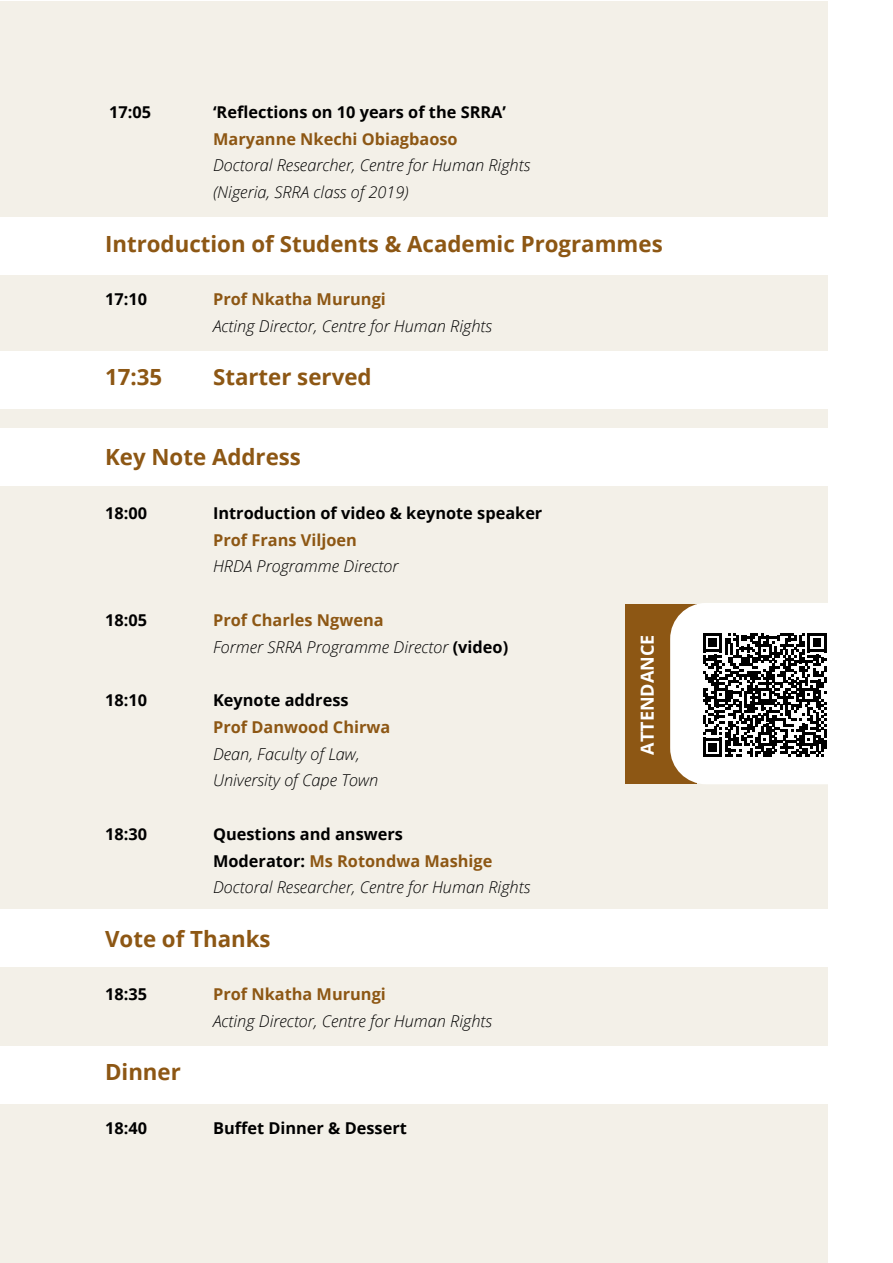
<style>
.page{position:relative;width:893px;height:1263px;background:#fff}
.page>*{position:absolute;margin:0;border:0;box-sizing:border-box;transform-origin:0 0}
.t1{font:700 22.35px "Open Sans";color:#8d5714}
.t2{font:700 18px "Open Sans";color:#fff}
.t3{font:italic 300 16.35px "Open Sans";color:#000}
.t4{font:700 16.35px "Open Sans";color:#000}
.t5{font:700 16.35px "Open Sans";color:#8d5714}
.s1{font-weight:700;font-style:normal}
.s2{color:#000}
</style>
<div class="page">
<div style="left:0;top:2px;width:827px;height:1261px;background:#f3f0e8"></div>
<div style="left:0;top:217px;width:893px;height:58px;background:#fff"></div>
<div style="left:0;top:351px;width:893px;height:57px;background:#fff"></div>
<div style="left:0;top:428px;width:893px;height:58px;background:#fff"></div>
<div style="left:0;top:909px;width:893px;height:58px;background:#fff"></div>
<div style="left:0;top:1046px;width:893px;height:57px;background:#fff"></div>
<div style="left:625px;top:604px;width:71px;height:179px;background:#8d5714"></div>
<svg style="left:670px;top:603px;width:157px;height:181px;background:#adacab"></svg>
<p class="t4" style="left:109px;top:100px;width:43px">17:05</p>
<p class="t4" style="left:213px;top:100px;width:294px">‘Reflections on 10 years of the SRRA’</p>
<p class="t5" style="left:213px;top:127px;width:246px">Maryanne Nkechi Obiagbaoso</p>
<p class="t3" style="left:213px;top:154px;width:319px">Doctoral Researcher, Centre for Human Rights</p>
<p class="t3" style="left:213px;top:181px;width:197px">(Nigeria, SRRA class of 2019)</p>
<p class="t1" style="left:105px;top:228px;width:559px">Introduction of Students &amp; Academic Programmes</p>
<p class="t4" style="left:105px;top:288px;width:43px">17:10</p>
<p class="t5" style="left:213px;top:288px;width:174px">Prof Nkatha Murungi</p>
<p class="t3" style="left:213px;top:315px;width:281px">Acting Director, Centre for Human Rights</p>
<p class="t1" style="left:105px;top:361px;width:59px">17:35</p>
<p class="t1" style="left:213px;top:361px;width:160px">Starter served</p>
<p class="t1" style="left:105px;top:442px;width:197px">Key Note Address</p>
<p class="t4" style="left:105px;top:501px;width:43px">18:00</p>
<p class="t4" style="left:213px;top:501px;width:331px">Introduction of video &amp; keynote speaker</p>
<p class="t5" style="left:213px;top:528px;width:145px">Prof Frans Viljoen</p>
<p class="t3" style="left:213px;top:555px;width:187px">HRDA Programme Director</p>
<p class="t4" style="left:105px;top:608px;width:43px">18:05</p>
<p class="t5" style="left:213px;top:608px;width:172px">Prof Charles Ngwena</p>
<p class="t3" style="left:213px;top:635px;width:297px">Former SRRA Programme Director <span class="s1">(video)</span></p>
<p class="t4" style="left:105px;top:689px;width:43px">18:10</p>
<p class="t4" style="left:213px;top:689px;width:137px">Keynote address</p>
<p class="t5" style="left:213px;top:715px;width:179px">Prof Danwood Chirwa</p>
<p class="t3" style="left:213px;top:742px;width:148px">Dean, Faculty of Law,</p>
<p class="t3" style="left:213px;top:769px;width:167px">University of Cape Town</p>
<p class="t4" style="left:105px;top:822px;width:43px">18:30</p>
<p class="t4" style="left:213px;top:822px;width:191px">Questions and answers</p>
<p class="t5" style="left:213px;top:849px;width:281px"><span class="s2">Moderator:</span> Ms Rotondwa Mashige</p>
<p class="t3" style="left:213px;top:876px;width:319px">Doctoral Researcher, Centre for Human Rights</p>
<p class="t1" style="left:105px;top:923px;width:167px">Vote of Thanks</p>
<p class="t4" style="left:105px;top:983px;width:43px">18:35</p>
<p class="t5" style="left:213px;top:983px;width:174px">Prof Nkatha Murungi</p>
<p class="t3" style="left:213px;top:1010px;width:281px">Acting Director, Centre for Human Rights</p>
<p class="t1" style="left:105px;top:1056px;width:77px">Dinner</p>
<p class="t4" style="left:105px;top:1116px;width:43px">18:40</p>
<p class="t4" style="left:213px;top:1116px;width:195px">Buffet Dinner &amp; Dessert</p>
<p class="t2" style="left:634px;top:755px;width:121px;rotate:-90deg">ATTENDANCE</p>
</div>
